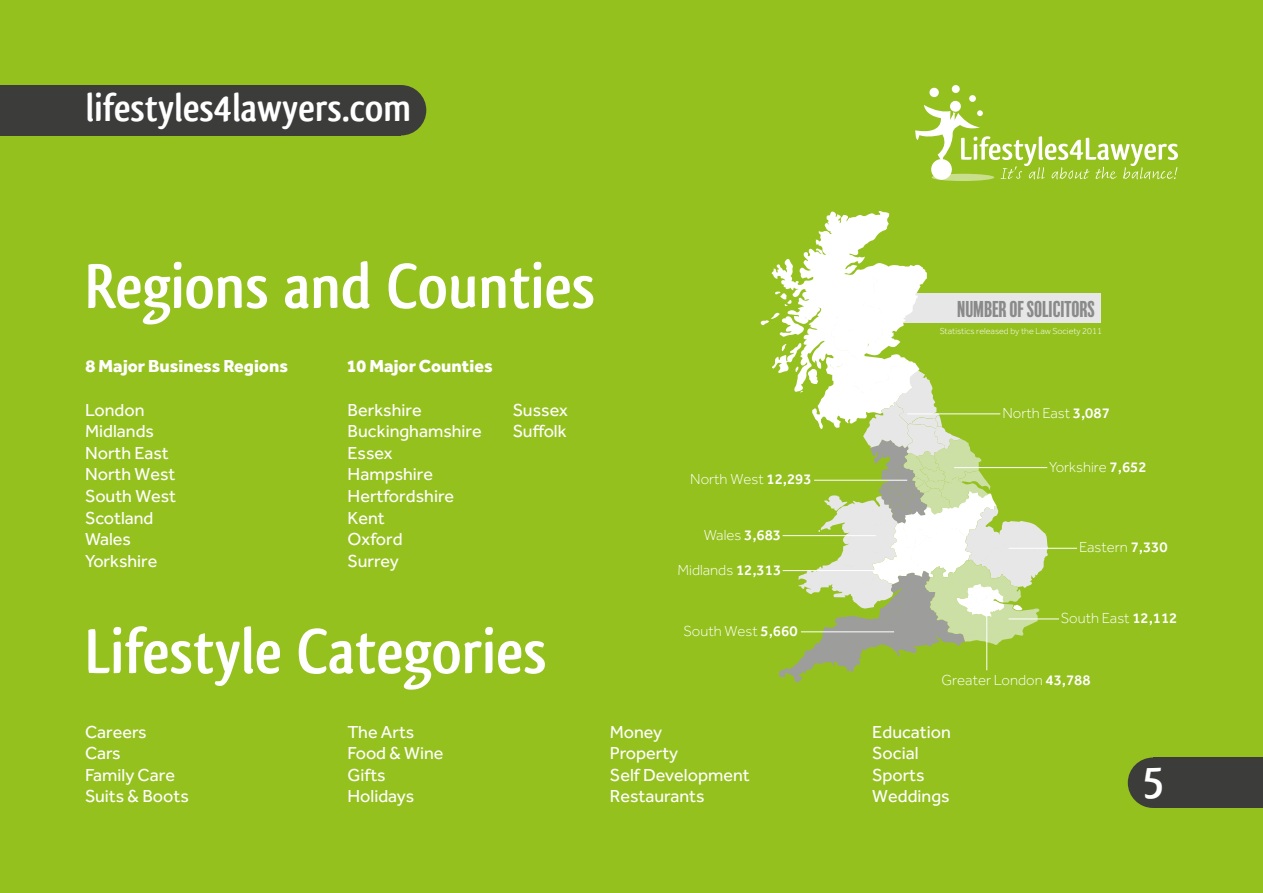
<style>
.page{position:relative;width:1263px;height:893px;background:#95c11f}
.page>*{position:absolute;margin:0;border:0;box-sizing:border-box;transform-origin:0 0}
.t1{font:700 66px "Qlassik";color:#fff}
.t2{font:700 46.35px "Qlassik";color:#fff}
.t3{font:700 40.5px "Qlassik";color:#fff}
.t4{font:20.1px "Industrial Gothic Banner Std";color:#8b8a8a}
.t5{font:18px/21.6px "Effra";color:#fff}
.t6{font:800 18px "Effra";color:#fff}
.t7{font:300 15px "Effra";color:#fff}
.t8{font:300 9px "Effra";color:#fff}
.s1{font-weight:500}
</style>
<div class="page">
<div style="left:929px;top:88px;width:10px;height:9px;background:#fff;border-radius:50%"></div>
<div style="left:952px;top:85px;width:8px;height:8px;background:#fff;border-radius:50%"></div>
<div style="left:969px;top:95px;width:7px;height:7px;background:#fff;border-radius:50%"></div>
<svg style="left:932px;top:174px;width:62px;height:7px"></svg>
<div style="left:950px;top:101px;width:11px;height:11px;background:#fff;border-radius:50%"></div>
<svg style="left:915px;top:105px;width:263px;height:74px"></svg>
<div style="left:1153px;top:757px;width:110px;height:51px;background:#3c3c3b"></div>
<div style="left:1128px;top:757px;width:50px;height:51px;background:#3c3c3b;border-radius:50%"></div>
<div style="left:0;top:85px;width:401px;height:50px;background:#3c3c3b"></div>
<div style="left:376px;top:85px;width:50px;height:50px;background:#3c3c3b;border-radius:50%"></div>
<div style="left:884px;top:293px;width:217px;height:30px;background:#e7e7e7"></div>
<svg style="left:761px;top:211px;width:287px;height:472px"></svg>
<hr style="left:907px;top:414px;width:93px;height:1px;background:#fff">
<hr style="left:954px;top:467px;width:93px;height:1px;background:#fff">
<hr style="left:1008px;top:548px;width:69px;height:1px;background:#fff">
<hr style="left:1008px;top:619px;width:51px;height:1px;background:#fff">
<hr style="left:814px;top:480px;width:93px;height:1px;background:#fff">
<hr style="left:783px;top:570px;width:113px;height:1px;background:#fff">
<hr style="left:783px;top:535px;width:93px;height:1px;background:#fff">
<hr style="left:801px;top:632px;width:93px;height:1px;background:#fff">
<hr style="left:986px;top:601px;width:1px;height:69px;background:#fff">
<h3 class="t3" style="left:86px;top:84px;width:327px">lifestyles4lawyers.com</h3>
<h1 class="t1" style="left:85px;top:248px;width:512px">Regions and Counties</h1>
<p class="t6" style="left:85px;top:355px;width:205px">8 Major Business Regions</p>
<p class="t5" style="left:85px;top:399px;width:93px">London<br>Midlands<br>North East<br>North West<br>South West<br>Scotland<br>Wales<br>Yorkshire</p>
<p class="t6" style="left:348px;top:355px;width:147px">10 Major Counties</p>
<p class="t5" style="left:348px;top:399px;width:136px">Berkshire<br>Buckinghamshire<br>Essex<br>Hampshire<br>Hertfordshire<br>Kent<br>Oxford<br>Surrey</p>
<p class="t5" style="left:513px;top:399px;width:57px">Sussex<br>Suffolk</p>
<h1 class="t1" style="left:85px;top:613px;width:463px">Lifestyle Categories</h1>
<p class="t7" style="left:690px;top:471px;width:123px">North West <span class="s1">12,293</span></p>
<p class="t7" style="left:704px;top:526px;width:79px">Wales <span class="s1">3,683</span></p>
<p class="t7" style="left:677px;top:561px;width:105px">Midlands <span class="s1">12,313</span></p>
<p class="t7" style="left:684px;top:622px;width:115px">South West <span class="s1">5,660</span></p>
<p class="t4" style="left:957px;top:298px;width:139px">NUMBER OF SOLICITORS</p>
<p class="t8" style="left:940px;top:326px;width:164px">Statistics released by the Law Society 2011</p>
<p class="t7" style="left:1002px;top:404px;width:109px">North East <span class="s1">3,087</span></p>
<p class="t7" style="left:1049px;top:458px;width:99px">Yorkshire <span class="s1">7,652</span></p>
<p class="t7" style="left:1079px;top:539px;width:90px">Eastern <span class="s1">7,330</span></p>
<p class="t7" style="left:1061px;top:609px;width:118px">South East <span class="s1">12,112</span></p>
<p class="t7" style="left:941px;top:672px;width:151px">Greater London <span class="s1">43,788</span></p>
<p class="t5" style="left:85px;top:720px;width:105px">Careers<br>Cars<br>Family Care<br>Suits &amp; Boots</p>
<p class="t5" style="left:347px;top:720px;width:97px">The Arts<br>Food &amp; Wine<br>Gifts<br>Holidays</p>
<p class="t5" style="left:610px;top:720px;width:141px">Money<br>Property<br>Self Development<br>Restaurants</p>
<p class="t5" style="left:872px;top:720px;width:80px">Education<br>Social<br>Sports<br>Weddings</p>
<h2 class="t2" style="left:1143px;top:754px;width:23px">5</h2>
</div>
